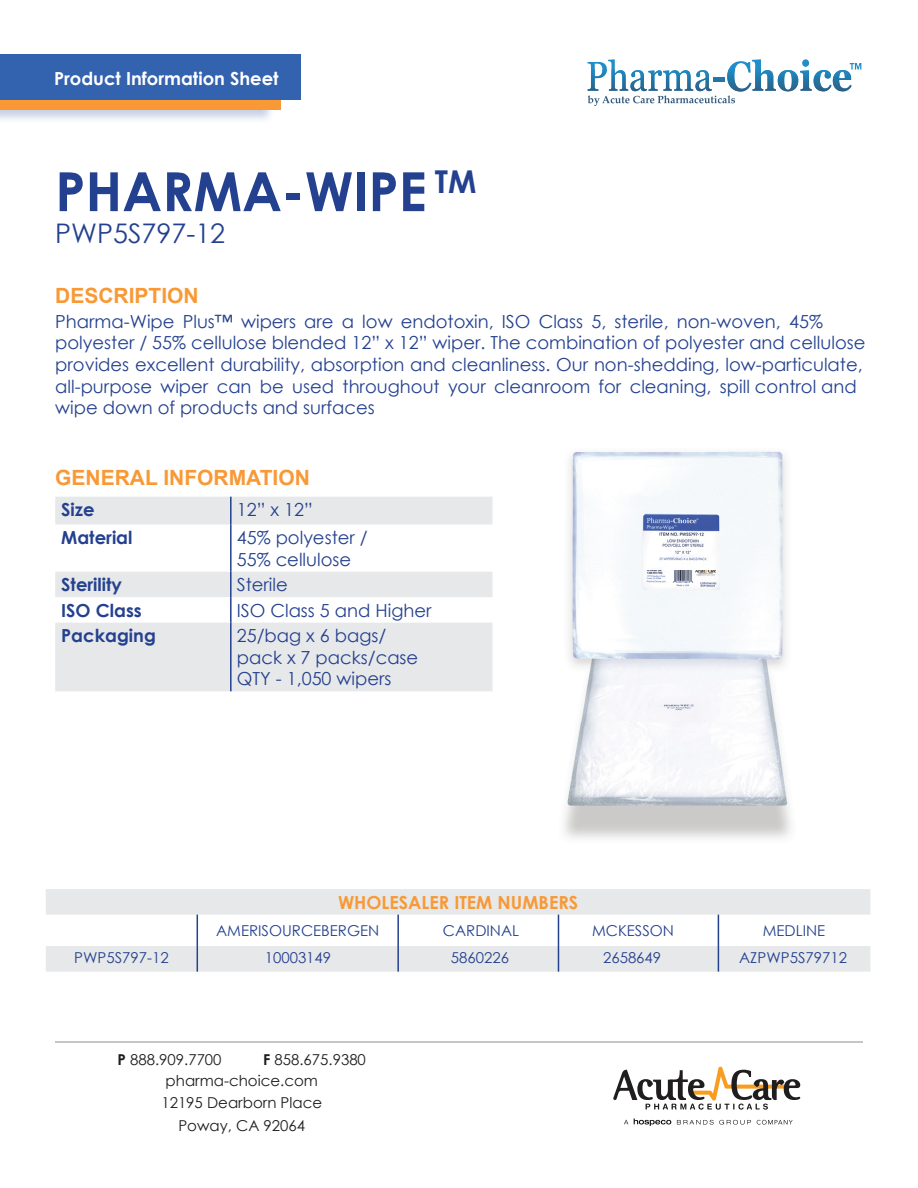
<style>
.page{position:relative;width:918px;height:1188px;background:#fff}
.page>*{position:absolute;margin:0;border:0;box-sizing:border-box;transform-origin:0 0}
.t1{font:700 54px "Century Gothic";color:#24418f}
.t2{font:27px "Century Gothic";color:#24418f}
.t3{font:700 21px "Arial";color:#f89936}
.t4{font:18px/21.6px "Century Gothic";color:#24418f}
.t5{font:700 18px "Century Gothic";color:#24418f}
.t6{font:700 18px "Century Gothic";color:#fff}
.t7{font:700 18px "Century Gothic";color:#f89936}
.t8{font:15px/27.5px "Century Gothic";color:#24418f;text-align:center}
.t9{font:15px/21px "Century Gothic";color:#211d1e}
.s1{font-weight:700}
</style>
<div class="page">
<svg style="left:46px;top:889px;width:824px;height:83px;fill:#e7e8e9"></svg>
<hr style="left:197px;top:915px;width:1px;height:31px;background:#24418f">
<hr style="left:397px;top:915px;width:2px;height:31px;background:#24418f">
<svg style="left:197px;top:946px;width:1px;height:26px"></svg>
<hr style="left:397px;top:946px;width:2px;height:26px;background:#24418f">
<hr style="left:558px;top:915px;width:1px;height:31px;background:#24418f">
<svg style="left:558px;top:946px;width:1px;height:26px"></svg>
<hr style="left:718px;top:915px;width:1px;height:31px;background:#24418f">
<svg style="left:718px;top:946px;width:1px;height:26px"></svg>
<img style="left:564px;top:451px;width:227px;height:388px">
<div style="left:0;top:67px;width:281px;height:43px;background:#f89936"></div>
<div style="left:0;top:54px;width:300px;height:45px;background:#3362ae"></div>
<svg style="left:55px;top:497px;width:437px;height:194px;fill:#e7e8e9"></svg>
<hr style="left:230px;top:497px;width:2px;height:28px;background:#24418f">
<hr style="left:230px;top:525px;width:2px;height:47px;background:#24418f">
<hr style="left:230px;top:572px;width:2px;height:25px;background:#24418f">
<hr style="left:230px;top:597px;width:2px;height:26px;background:#24418f">
<hr style="left:230px;top:623px;width:2px;height:68px;background:#24418f">
<hr style="left:55px;top:1042px;width:808px;height:1px;background:#c7c6c5">
<svg style="left:588px;top:59px;width:273px;height:47px"></svg>
<img style="left:753px;top:69px;width:23px;height:22px">
<img style="left:778px;top:70px;width:20px;height:21px">
<img style="left:800px;top:70px;width:12px;height:21px">
<img style="left:814px;top:70px;width:38px;height:21px">
<svg style="left:613px;top:1067px;width:187px;height:43px"></svg>
<svg style="left:634px;top:1118px;width:37px;height:8px"></svg>
<svg style="left:677px;top:1120px;width:74px;height:5px"></svg>
<svg style="left:624px;top:1120px;width:4px;height:4px"></svg>
<svg style="left:757px;top:1120px;width:36px;height:5px"></svg>
<p class="t6" style="left:54px;top:65px;width:226px">Product Information Sheet</p>
<h1 class="t1" style="left:55px;top:151px;width:423px">PHARMA-WIPE <sup>TM</sup></h1>
<h2 class="t2" style="left:55px;top:214px;width:172px">PWP5S797-12</h2>
<p class="t3" style="left:55px;top:281px;width:145px">DESCRIPTION</p>
<p class="t4" style="left:55px;top:310px;width:812px">Pharma-Wipe Plus™ wipers are a low endotoxin, ISO Class 5, sterile, non-woven, 45% polyester / 55% cellulose blended 12” x 12” wiper. The combination of polyester and cellulose provides excellent durability, absorption and cleanliness. Our non-shedding, low-particulate, all-purpose wiper can be used throughout your cleanroom for cleaning, spill control and wipe down of products and surfaces</p>
<p class="t3" style="left:55px;top:463px;width:256px">GENERAL INFORMATION</p>
<p class="t5" style="left:61px;top:496px;width:35px">Size</p>
<p class="t4" style="left:237px;top:499px;width:77px">12” x 12”</p>
<p class="t5" style="left:61px;top:524px;width:73px">Material</p>
<p class="t4" style="left:237px;top:526px;width:132px">45% polyester /<br>55% cellulose</p>
<p class="t5" style="left:61px;top:571px;width:62px">Sterility</p>
<p class="t4" style="left:237px;top:574px;width:53px">Sterile</p>
<p class="t5" style="left:61px;top:596px;width:82px">ISO Class</p>
<p class="t4" style="left:237px;top:599px;width:196px">ISO Class 5 and Higher</p>
<p class="t5" style="left:61px;top:622px;width:96px">Packaging</p>
<p class="t4" style="left:237px;top:625px;width:183px">25/bag x 6 bags/ pack x 7 packs/case<br>QTY - 1,050 wipers</p>
<p class="t7" style="left:338px;top:888px;width:242px">WHOLESALER ITEM NUMBERS</p>
<p class="t8" style="left:216px;top:917px;width:165px">AMERISOURCEBERGEN<br>10003149</p>
<p class="t8" style="left:443px;top:917px;width:78px">CARDINAL<br>5860226</p>
<p class="t8" style="left:592px;top:917px;width:83px">MCKESSON<br>2658649</p>
<p class="t8" style="left:763px;top:917px;width:64px">MEDLINE</p>
<p class="t8" style="left:74px;top:944px;width:96px">PWP5S797-12</p>
<p class="t8" style="left:739px;top:944px;width:109px">AZPWP5S79712</p>
<p class="t9" style="left:118px;top:1049px;width:105px"><span class="s1">P</span> 888.909.7700</p>
<p class="t9" style="left:166px;top:1049px;width:202px;text-indent:98px"><span class="s1">F</span> 858.675.9380 pharma-choice.com</p>
<p class="t9" style="left:161px;top:1091px;width:162px;line-height:22.5px;text-align:center">12195 Dearborn Place<br>Poway, CA 92064</p>
</div>
